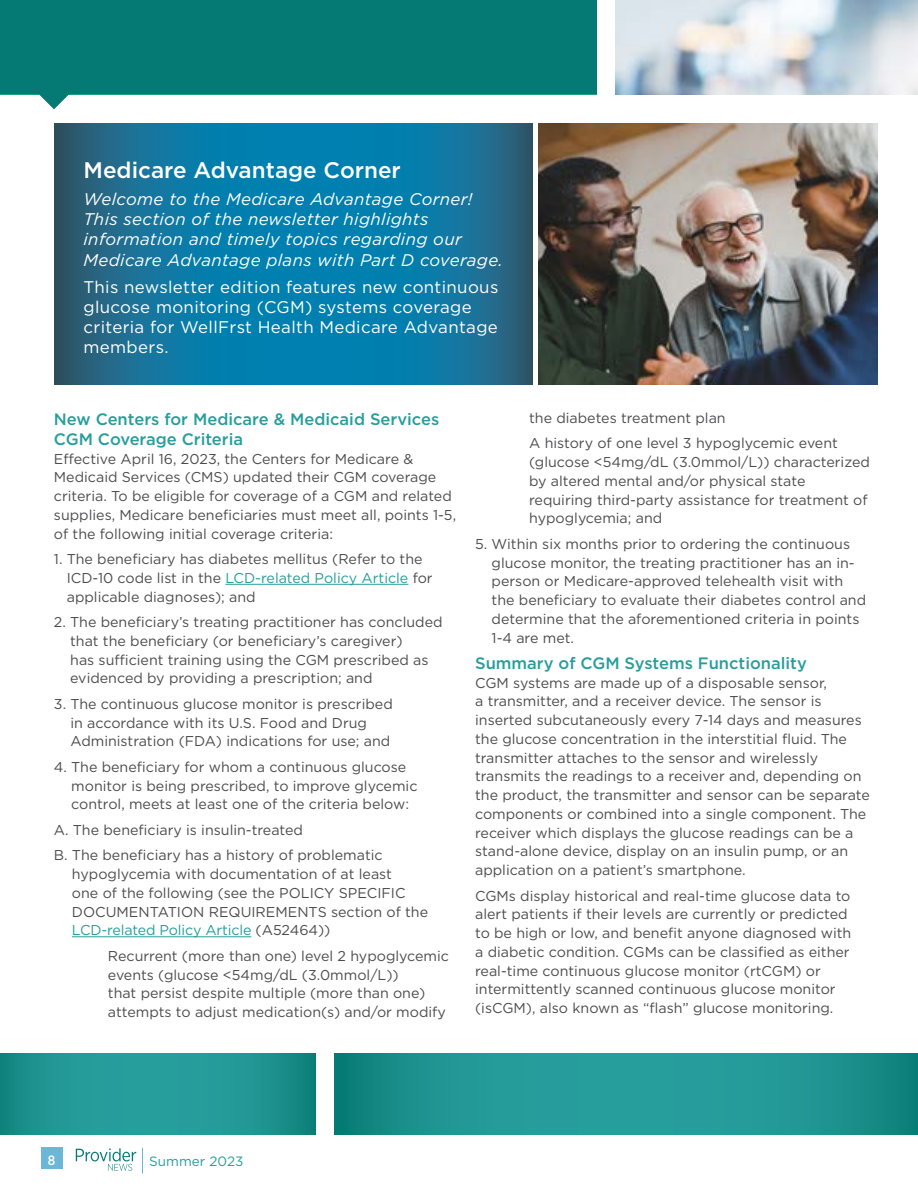
<style>
.page{position:relative;width:918px;height:1188px;background:#fff}
.page>*{position:absolute;margin:0;border:0;box-sizing:border-box;transform-origin:0 0}
.t1{font:500 22.5px "Gotham";color:#fff}
.t2{font:italic 16.8px/20.2px "Gotham";letter-spacing:.02em;color:#fff}
.t3{font:16.8px/20.2px "Gotham";letter-spacing:.02em;color:#fff}
.t4{font:500 16.5px/20.2px "Gotham";color:#269e9c}
.t5{font:14.25px/18.8px "Gotham";color:#4d4d4f}
.t6{font:13.5px "Gotham";color:#269e9c}
.t7{font:500 13.5px "Gotham Narrow";color:#fff}
.s1{color:#269e9c}
</style>
<div class="page">
<svg style="left:335px;top:1053px;width:582px;height:81px;background:#1f9592"></svg>
<hr style="left:917px;top:1053px;width:1px;height:81px;background:#077c76">
<svg style="left:0;top:1053px;width:316px;height:81px;background:#209693"></svg>
<div style="left:41px;top:1148px;width:21px;height:21px;background:#6cb7d7"></div>
<svg style="left:142px;top:1148px;width:1px;height:26px"></svg>
<svg style="left:76px;top:1148px;width:60px;height:23px"></svg>
<div style="left:0;top:0;width:597px;height:94px;background:#057a75"></div>
<svg style="left:35px;top:94px;width:38px;height:15px"></svg>
<svg style="left:54px;top:123px;width:478px;height:261px;background:#10759d"></svg>
<img style="left:538px;top:123px;width:339px;height:261px">
<hr style="left:225px;top:584px;width:183px;height:1px;background:#269e9c">
<hr style="left:72px;top:936px;width:179px;height:1px;background:#269e9c">
<img style="left:616px;top:0;width:302px;height:94px">
<p class="t1" style="left:84px;top:155px;width:319px">Medicare Advantage Corner</p>
<p class="t2" style="left:84px;top:189px;width:421px">Welcome to the Medicare Advantage Corner!<br>This section of the newsletter highlights information and timely topics regarding our Medicare Advantage plans with Part D coverage.</p>
<p class="t3" style="left:84px;top:276px;width:416px">This newsletter edition features new continuous glucose monitoring (CGM) systems coverage criteria for WellFrst Health Medicare Advantage members.</p>
<p class="t4" style="left:54px;top:408px;width:387px">New Centers for Medicare &amp; Medicaid Services<br>CGM Coverage Criteria</p>
<p class="t5" style="left:54px;top:449px;width:404px">Effective April 16, 2023, the Centers for Medicare &amp; Medicaid Services (CMS) updated their CGM coverage criteria. To be eligible for coverage of a CGM and related supplies, Medicare beneficiaries must meet all, points 1-5, of the following initial coverage criteria:</p>
<p class="t5" style="left:67px;top:549px;width:367px;text-indent:-13px">1. The beneficiary has diabetes mellitus (Refer to the<br>ICD-10 code list in the <span class="s1">LCD-related Policy Article</span> for applicable diagnoses); and</p>
<p class="t5" style="left:70px;top:612px;width:374px;text-indent:-16px">2. The beneficiary’s treating practitioner has concluded that the beneficiary (or beneficiary’s caregiver)<br>has sufficient training using the CGM prescribed as evidenced by providing a prescription; and</p>
<p class="t5" style="left:70px;top:694px;width:324px;text-indent:-17px">3. The continuous glucose monitor is prescribed in accordance with its U.S. Food and Drug<br>Administration (FDA) indications for use; and</p>
<p class="t5" style="left:71px;top:757px;width:348px;text-indent:-17px">4. The beneficiary for whom a continuous glucose monitor is being prescribed, to improve glycemic control, meets at least one of the criteria below:</p>
<p class="t5" style="left:54px;top:820px;width:251px">A. The beneficiary is insulin-treated</p>
<p class="t5" style="left:72px;top:846px;width:358px;text-indent:-18px">B. The beneficiary has a history of problematic hypoglycemia with documentation of at least<br>one of the following (see the POLICY SPECIFIC DOCUMENTATION REQUIREMENTS section of the <span class="s1">LCD-related Policy Article</span> (A52464))</p>
<p class="t5" style="left:108px;top:946px;width:343px">Recurrent (more than one) level 2 hypoglycemic events (glucose &lt;54mg/dL (3.0mmol/L))<br>that persist despite multiple (more than one) attempts to adjust medication(s) and/or modify</p>
<p class="t5" style="left:529px;top:408px;width:198px">the diabetes treatment plan</p>
<p class="t5" style="left:529px;top:434px;width:342px">A history of one level 3 hypoglycemic event (glucose &lt;54mg/dL (3.0mmol/L)) characterized by altered mental and/or physical state requiring third-party assistance for treatment of hypoglycemia; and</p>
<p class="t5" style="left:492px;top:534px;width:376px;text-indent:-16px">5. Within six months prior to ordering the continuous glucose monitor, the treating practitioner has an in&shy;person or Medicare-approved telehealth visit with the beneficiary to evaluate their diabetes control and determine that the aforementioned criteria in points 1-4 are met.</p>
<p class="t4" style="left:475px;top:653px;width:333px">Summary of CGM Systems Functionality</p>
<p class="t5" style="left:475px;top:673px;width:396px">CGM systems are made up of a disposable sensor,<br>a transmitter, and a receiver device. The sensor is inserted subcutaneously every 7-14 days and measures the glucose concentration in the interstitial fluid. The transmitter attaches to the sensor and wirelessly transmits the readings to a receiver and, depending on the product, the transmitter and sensor can be separate components or combined into a single component. The receiver which displays the glucose readings can be a stand-alone device, display on an insulin pump, or an application on a patient’s smartphone.</p>
<p class="t5" style="left:475px;top:886px;width:378px">CGMs display historical and real-time glucose data to alert patients if their levels are currently or predicted to be high or low, and benefit anyone diagnosed with a diabetic condition. CGMs can be classified as either real-time continuous glucose monitor (rtCGM) or intermittently scanned continuous glucose monitor (isCGM), also known as “flash” glucose monitoring.</p>
<p class="t7" style="left:48px;top:1152px;width:9px">8</p>
<p class="t6" style="left:149px;top:1153px;width:96px">Summer 2023</p>
</div>
